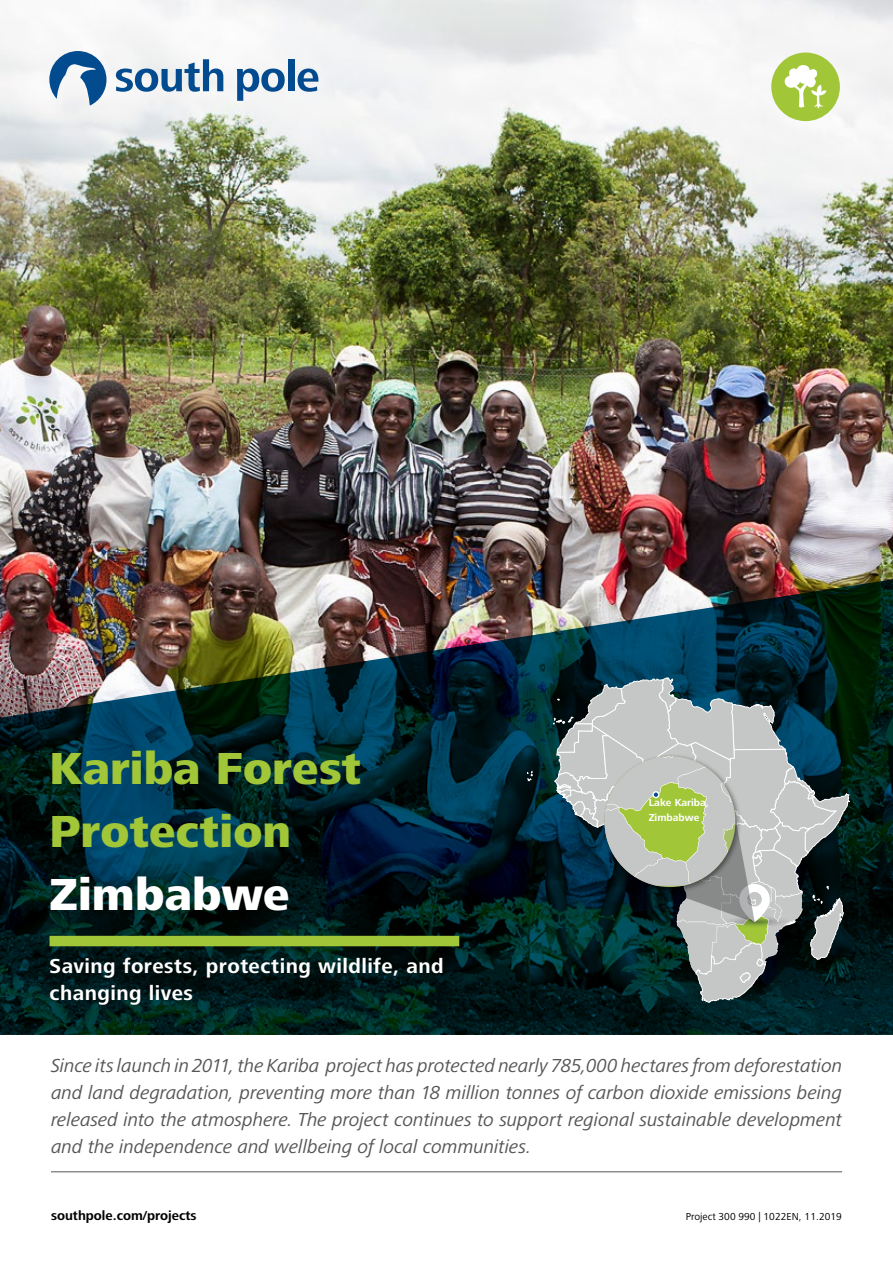
<style>
.page{position:relative;width:893px;height:1263px;background:#fff}
.page>*{position:absolute;margin:0;border:0;box-sizing:border-box;transform-origin:0 0}
.t1{font:800 46.5px/63px "Frutiger Next LT";letter-spacing:.005em;color:#a1c638}
.t2{font:800 46.5px "Frutiger Next LT";letter-spacing:.005em;color:#fff}
.t3{font:700 21px/27px "Frutiger Next LT";letter-spacing:.025em;color:#fff}
.t4{font:italic 19.5px/27px "Frutiger Next LT";letter-spacing:-.005em;color:#565655;text-align:justify}
.t5{font:700 13.5px "Frutiger Next LT";color:#000}
.t6{font:10.5px "Frutiger Next LT";color:#000}
.t7{font:700 10.5px/15px "Frutiger Next LT";color:#fff}
</style>
<div class="page">
<img style="left:0;top:0;width:893px;height:577px">
<img style="left:0;top:577px;width:893px;height:458px">
<div style="left:50px;top:936px;width:409px;height:10px;background:#a1c638"></div>
<hr style="left:51px;top:1171px;width:791px;height:1px;background:#565655">
<svg style="left:116px;top:59px;width:107px;height:33px"></svg>
<svg style="left:237px;top:69px;width:48px;height:32px"></svg>
<div style="left:288px;top:59px;width:6px;height:32px;background:#034b8f"></div>
<svg style="left:298px;top:69px;width:20px;height:23px"></svg>
<svg style="left:50px;top:51px;width:56px;height:55px"></svg>
<svg style="left:527px;top:770px;width:6px;height:11px"></svg>
<svg style="left:553px;top:676px;width:298px;height:326px;background:#697b77"></svg>
<div style="left:771px;top:53px;width:69px;height:68px;background:#a1c638;border-radius:50%"></div>
<svg style="left:784px;top:65px;width:42px;height:44px"></svg>
<h1 class="t1" style="left:50px;top:737px;width:313px">Kariba Forest<br>Protection</h1>
<h1 class="t2" style="left:50px;top:869px;width:242px">Zimbabwe</h1>
<p class="t3" style="left:50px;top:953px;width:396px">Saving forests, protecting wildlife, and changing lives</p>
<p class="t7" style="left:649px;top:795px;width:62px">Lake Kariba,<br>Zimbabwe</p>
<p class="t4" style="left:51px;top:1052px;width:793px">Since its launch in 2011, the Kariba project has protected nearly 785,000 hectares from deforestation and land degradation, preventing more than 18 million tonnes of carbon dioxide emissions being released into the atmosphere. The project continues to support regional sustainable development and the independence and wellbeing of local communities.</p>
<p class="t5" style="left:51px;top:1208px;width:147px">southpole.com/projects</p>
<p class="t6" style="left:686px;top:1211px;width:158px">Project 300 990 | 1022EN, 11.2019</p>
</div>
